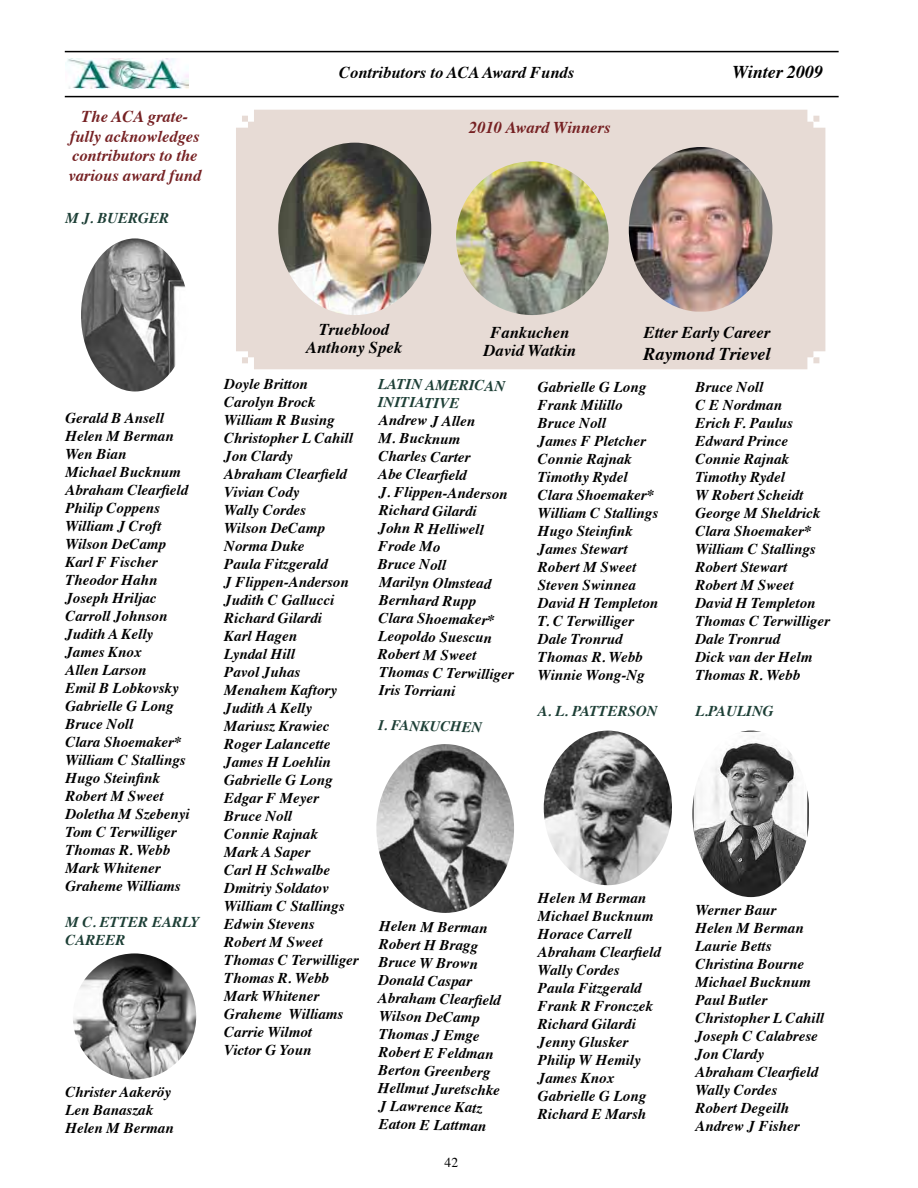
<style>
.page{position:relative;width:918px;height:1188px;background:#fff}
.page>*{position:absolute;margin:0;border:0;box-sizing:border-box;transform-origin:0 0}
.t1{font:italic 700 18px "Times";color:#000}
.t2{font:italic 700 16.5px/18px "Times";color:#000;text-align:center}
.t3{font:italic 700 16.5px/19.8px "Times";color:#762123;text-align:center}
.t4{font:italic 700 15px/18px "Times";color:#000}
.t5{font:italic 700 15px/18px "Times";color:#1d3f36}
.t6{font:italic 700 14.7px "Times";color:#1d3f36}
.t7{font:13.5px "Times";color:#000}
</style>
<div class="page">
<hr style="left:65px;top:96px;width:774px;height:1px;background:#000">
<hr style="left:65px;top:51px;width:774px;height:1px;background:#000">
<img style="left:65px;top:58px;width:124px;height:30px">
<div style="left:236px;top:110px;width:589px;height:259px;background:#e7dbd5"></div>
<img style="left:278px;top:143px;width:153px;height:172px">
<img style="left:456px;top:161px;width:153px;height:154px">
<img style="left:629px;top:147px;width:143px;height:165px">
<img style="left:81px;top:238px;width:104px;height:153px">
<img style="left:73px;top:953px;width:123px;height:126px">
<img style="left:692px;top:731px;width:117px;height:166px">
<img style="left:376px;top:744px;width:138px;height:169px">
<img style="left:544px;top:731px;width:128px;height:154px">
<p class="t3" style="left:68px;top:105px;width:134px">The ACA grate&shy;fully acknowledges contributors to the various award fund</p>
<p class="t5" style="left:65px;top:207px;width:105px">M J. BUERGER</p>
<p class="t2" style="left:339px;top:62px;width:237px">Contributors to ACA Award Funds</p>
<p class="t3" style="left:469px;top:116px;width:143px">2010 Award Winners</p>
<p class="t1" style="left:732px;top:55px;width:92px">Winter 2009</p>
<p class="t4" style="left:65px;top:408px;width:126px">Gerald B Ansell<br>Helen M Berman<br>Wen Bian<br>Michael Bucknum<br>Abraham Clearfield<br>Philip Coppens<br>William J Croft<br>Wilson DeCamp<br>Karl F Fischer<br>Theodor Hahn<br>Joseph Hriljac<br>Carroll Johnson<br>Judith A Kelly<br>James Knox<br>Allen Larson<br>Emil B Lobkovsky<br>Gabrielle G Long<br>Bruce Noll<br>Clara Shoemaker*<br>William C Stallings<br>Hugo Steinfink<br>Robert M Sweet<br>Doletha M Szebenyi<br>Tom C Terwilliger<br>Thomas R. Webb<br>Mark Whitener<br>Graheme Williams</p>
<p class="t5" style="left:65px;top:912px;width:136px">M C. ETTER EARLY<br>CAREER</p>
<p class="t4" style="left:65px;top:1082px;width:110px">Christer Aakeröy<br>Len Banaszak<br>Helen M Berman</p>
<p class="t2" style="left:306px;top:319px;width:97px">Trueblood<br>Anthony Spek</p>
<p class="t2" style="left:644px;top:322px;width:128px">Etter Early Career</p>
<p class="t2" style="left:484px;top:322px;width:94px">Fankuchen<br>David Watkin</p>
<p class="t1" style="left:644px;top:337px;width:128px">Raymond Trievel</p>
<p class="t4" style="left:695px;top:376px;width:136px">Bruce Noll<br>C E Nordman<br>Erich F. Paulus<br>Edward Prince<br>Connie Rajnak<br>Timothy Rydel<br>W Robert Scheidt<br>George M Sheldrick<br>Clara Shoemaker*<br>William C Stallings<br>Robert Stewart<br>Robert M Sweet<br>David H Templeton<br>Thomas C Terwilliger<br>Dale Tronrud<br>Dick van der Helm<br>Thomas R. Webb</p>
<p class="t5" style="left:695px;top:700px;width:80px">L.PAULING</p>
<p class="t4" style="left:224px;top:374px;width:136px">Doyle Britton<br>Carolyn Brock<br>William R Busing<br>Christopher L Cahill<br>Jon Clardy<br>Abraham Clearfield<br>Vivian Cody<br>Wally Cordes<br>Wilson DeCamp<br>Norma Duke<br>Paula Fitzgerald<br>J Flippen-Anderson<br>Judith C Gallucci<br>Richard Gilardi<br>Karl Hagen<br>Lyndal Hill<br>Pavol Juhas<br>Menahem Kaftory<br>Judith A Kelly<br>Mariusz Krawiec<br>Roger Lalancette<br>James H Loehlin<br>Gabrielle G Long<br>Edgar F Meyer<br>Bruce Noll<br>Connie Rajnak<br>Mark A Saper<br>Carl H Schwalbe<br>Dmitriy Soldatov<br>William C Stallings<br>Edwin Stevens<br>Robert M Sweet<br>Thomas C Terwilliger<br>Thomas R. Webb<br>Mark Whitener<br>Graheme Williams<br>Carrie Wilmot<br>Victor G Youn</p>
<p class="t5" style="left:378px;top:373px;width:129px;rotate:1deg">LATIN AMERICAN<br>INITIATIVE</p>
<p class="t4" style="left:379px;top:409px;width:98px;rotate:1deg">Andrew J Allen</p>
<p class="t4" style="left:379px;top:427px;width:83px;rotate:1deg">M. Bucknum</p>
<p class="t4" style="left:379px;top:445px;width:94px;rotate:1deg">Charles Carter</p>
<p class="t4" style="left:378px;top:463px;width:90px;rotate:1deg">Abe Clearfi eld</p>
<p class="t4" style="left:379px;top:481px;width:130px;rotate:1deg">J. Flippen-Anderson</p>
<p class="t4" style="left:379px;top:499px;width:99px;rotate:1deg">Richard Gilardi</p>
<p class="t4" style="left:379px;top:517px;width:107px;rotate:1deg">John R Helliwell</p>
<p class="t4" style="left:379px;top:535px;width:64px;rotate:1deg">Frode Mo</p>
<p class="t4" style="left:378px;top:553px;width:69px;rotate:1deg">Bruce Noll</p>
<p class="t4" style="left:379px;top:571px;width:114px;rotate:1deg">Marilyn Olmstead</p>
<p class="t4" style="left:379px;top:589px;width:99px;rotate:1deg">Bernhard Rupp</p>
<p class="t4" style="left:379px;top:607px;width:118px;rotate:1deg">Clara Shoemaker*</p>
<p class="t4" style="left:378px;top:625px;width:115px;rotate:1deg">Leopoldo Suescun</p>
<p class="t4" style="left:378px;top:643px;width:100px;rotate:1deg">Robert M Sweet</p>
<p class="t4" style="left:379px;top:661px;width:136px;rotate:1deg">Thomas C Terwilliger</p>
<p class="t4" style="left:379px;top:679px;width:78px;rotate:1deg">Iris Torriani</p>
<p class="t6" style="left:378px;top:711px;width:106px;rotate:1deg">I. FANKUCHEN</p>
<p class="t4" style="left:538px;top:377px;width:122px">Gabrielle G Long<br>Frank Milillo<br>Bruce Noll<br>James F Pletcher<br>Connie Rajnak<br>Timothy Rydel<br>Clara Shoemaker*<br>William C Stallings<br>Hugo Steinfink<br>James Stewart<br>Robert M Sweet<br>Steven Swinnea<br>David H Templeton<br>T. C Terwilliger<br>Dale Tronrud<br>Thomas R. Webb<br>Winnie Wong-Ng</p>
<p class="t5" style="left:538px;top:701px;width:121px">A. L. PATTERSON</p>
<p class="t4" style="left:538px;top:888px;width:124px">Helen M Berman<br>Michael Bucknum<br>Horace Carrell<br>Abraham Clearfield<br>Wally Cordes<br>Paula Fitzgerald<br>Frank R Fronczek<br>Richard Gilardi<br>Jenny Glusker<br>Philip W Hemily<br>James Knox<br>Gabrielle G Long<br>Richard E Marsh</p>
<p class="t4" style="left:695px;top:900px;width:130px">Werner Baur<br>Helen M Berman<br>Laurie Betts<br>Christina Bourne<br>Michael Bucknum<br>Paul Butler<br>Christopher L Cahill<br>Joseph C Calabrese<br>Jon Clardy<br>Abraham Clearfield<br>Wally Cordes<br>Robert Degeilh<br>Andrew J Fisher</p>
<p class="t4" style="left:379px;top:916px;width:125px;rotate:1deg">Helen M Berman<br>Robert H Bragg<br>Bruce W Brown<br>Donald Caspar<br>Abraham Clearfi eld<br>Wilson DeCamp<br>Thomas J Emge<br>Robert E Feldman<br>Berton Greenberg<br>Hellmut Juretschke<br>J Lawrence Katz<br>Eaton E Lattman</p>
<p class="t7" style="left:445px;top:1150px;width:15px">42</p>
</div>
